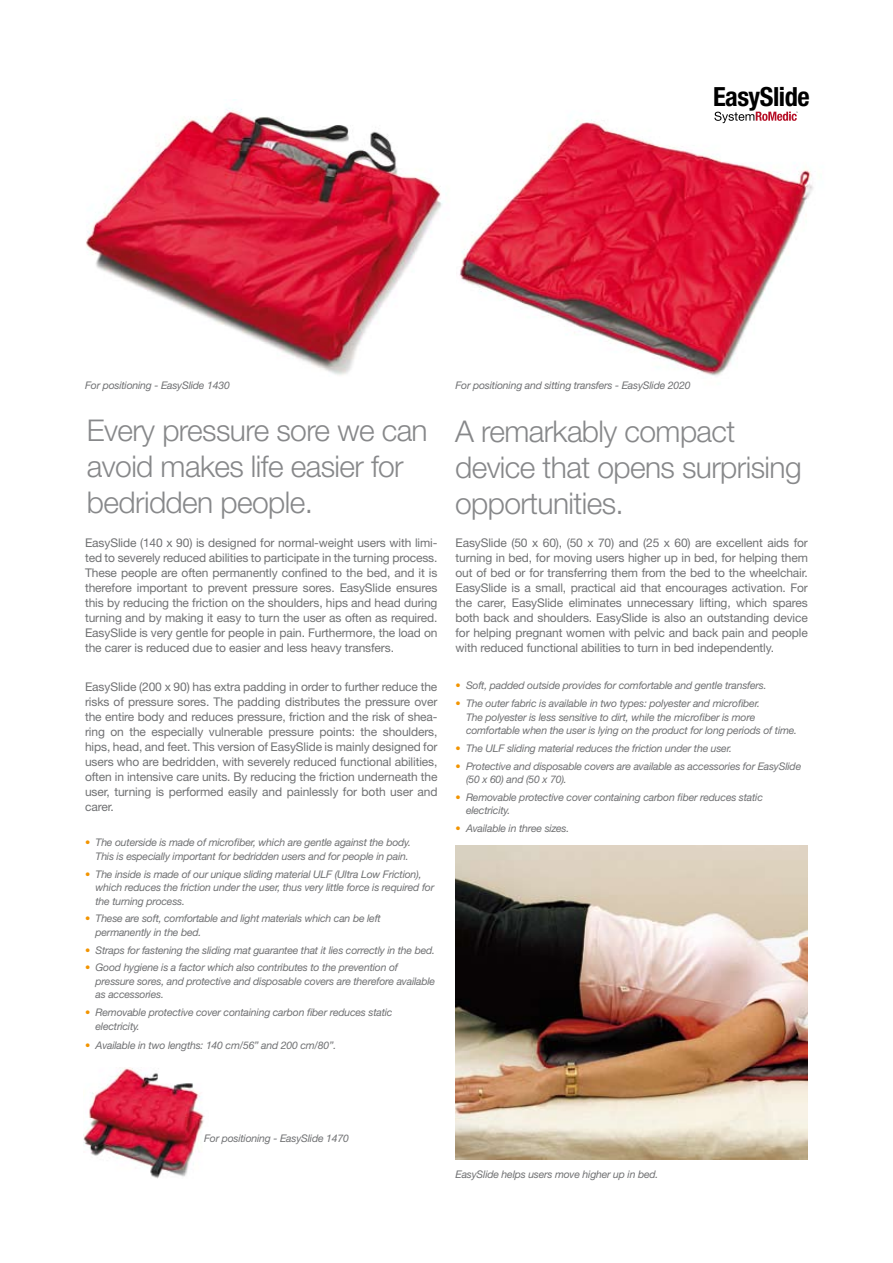
<style>
.page{position:relative;width:893px;height:1263px;background:#fff}
.page>*{position:absolute;margin:0;border:0;box-sizing:border-box;transform-origin:0 0}
.t1{font:300 30px/36px "Helvetica Neue";letter-spacing:-.02em;color:#87888a}
.t2{font:700 condensed 26.4px "Helvetica Neue";letter-spacing:-.02em;color:#000}
.t3{font:12px/15px "Helvetica Neue";letter-spacing:-.01em;color:#707173;text-align:justify}
.t4{font:italic 10.5px/13.5px "Helvetica Neue";letter-spacing:-.02em;color:#707173}
.s1{color:#f29400}
</style>
<div class="page">
<img style="left:459px;top:111px;width:354px;height:265px">
<img style="left:83px;top:1068px;width:121px;height:111px">
<img style="left:86px;top:108px;width:361px;height:267px">
<svg style="left:714px;top:112px;width:84px;height:11px"></svg>
<img style="left:455px;top:845px;width:353px;height:315px">
<h2 class="t2" style="left:713px;top:80px;width:98px">EasySlide</h2>
<p class="t4" style="left:85px;top:378px;width:146px">For positioning - EasySlide 1430</p>
<p class="t4" style="left:455px;top:378px;width:237px">For positioning and sitting transfers - EasySlide 2020</p>
<h1 class="t1" style="left:87px;top:412px;width:342px">Every pressure sore we can avoid makes life easier for bedridden people.</h1>
<h1 class="t1" style="left:455px;top:412px;width:348px">A remarkably compact device that opens surprising opportunities.</h1>
<p class="t3" style="left:85px;top:535px;width:354px">EasySlide (140 x 90) is designed for normal-weight users with limi&shy;ted to severely reduced abilities to participate in the turning process.<br>These people are often permanently confined to the bed, and it is therefore important to prevent pressure sores. EasySlide ensures this by reducing the friction on the shoulders, hips and head during turning and by making it easy to turn the user as often as required.<br>EasySlide is very gentle for people in pain. Furthermore, the load on the carer is reduced due to easier and less heavy transfers.</p>
<p class="t3" style="left:85px;top:679px;width:354px">EasySlide (200 x 90) has extra padding in order to further reduce the risks of pressure sores. The padding distributes the pressure over the entire body and reduces pressure, friction and the risk of shea&shy;ring on the especially vulnerable pressure points: the shoulders, hips, head, and feet. This version of EasySlide is mainly designed for users who are bedridden, with severely reduced functional abilities, often in intensive care units. By reducing the friction underneath the user, turning is performed easily and painlessly for both user and carer.</p>
<p class="t4" style="left:85px;top:836px;width:327px;text-align:right"><span class="s1">•</span> The outerside is made of microfiber, which are gentle against the body.<br>This is especially important for bedridden users and for people in pain.</p>
<p class="t4" style="left:96px;top:867px;width:340px;text-indent:-10px"><span class="s1">•</span> The inside is made of our unique sliding material ULF (Ultra Low Friction), which reduces the friction under the user, thus very little force is required for the turning process.</p>
<p class="t4" style="left:96px;top:912px;width:287px;text-indent:-10px"><span class="s1">•</span> These are soft, comfortable and light materials which can be left permanently in the bed.</p>
<p class="t4" style="left:85px;top:943px;width:352px"><span class="s1">•</span> Straps for fastening the sliding mat guarantee that it lies correctly in the bed.</p>
<p class="t4" style="left:96px;top:961px;width:341px;text-indent:-10px"><span class="s1">•</span> Good hygiene is a factor which also contributes to the prevention of pressure sores, and protective and disposable covers are therefore available as accessories.</p>
<p class="t4" style="left:96px;top:1005px;width:299px;text-indent:-10px"><span class="s1">•</span> Removable protective cover containing carbon fiber reduces static electricity.</p>
<p class="t4" style="left:85px;top:1038px;width:253px"><span class="s1">•</span> Available in two lengths: 140 cm/56” and 200 cm/80”.</p>
<p class="t3" style="left:455px;top:535px;width:354px">EasySlide (50 x 60), (50 x 70) and (25 x 60) are excellent aids for turning in bed, for moving users higher up in bed, for helping them out of bed or for transferring them from the bed to the wheelchair.<br>EasySlide is a small, practical aid that encourages activation. For the carer, EasySlide eliminates unnecessary lifting, which spares both back and shoulders. EasySlide is also an outstanding device for helping pregnant women with pelvic and back pain and people with reduced functional abilities to turn in bed independently.</p>
<p class="t4" style="left:455px;top:679px;width:313px"><span class="s1">•</span> Soft, padded outside provides for comfortable and gentle transfers.</p>
<p class="t4" style="left:466px;top:696px;width:333px;text-indent:-10px"><span class="s1">•</span> The outer fabric is available in two types: polyester and microfiber.<br>The polyester is less sensitive to dirt, while the microfiber is more comfortable when the user is lying on the product for long periods of time.</p>
<p class="t4" style="left:455px;top:741px;width:278px"><span class="s1">•</span> The ULF sliding material reduces the friction under the user.</p>
<p class="t4" style="left:466px;top:759px;width:337px;text-indent:-10px"><span class="s1">•</span> Protective and disposable covers are available as accessories for EasySlide (50 x 60) and (50 x 70).</p>
<p class="t4" style="left:466px;top:790px;width:299px;text-indent:-10px"><span class="s1">•</span> Removable protective cover containing carbon fiber reduces static electricity.</p>
<p class="t4" style="left:455px;top:821px;width:115px"><span class="s1">•</span> Available in three sizes.</p>
<p class="t4" style="left:204px;top:1131px;width:146px">For positioning - EasySlide 1470</p>
<p class="t4" style="left:455px;top:1167px;width:204px">EasySlide helps users move higher up in bed.</p>
</div>
